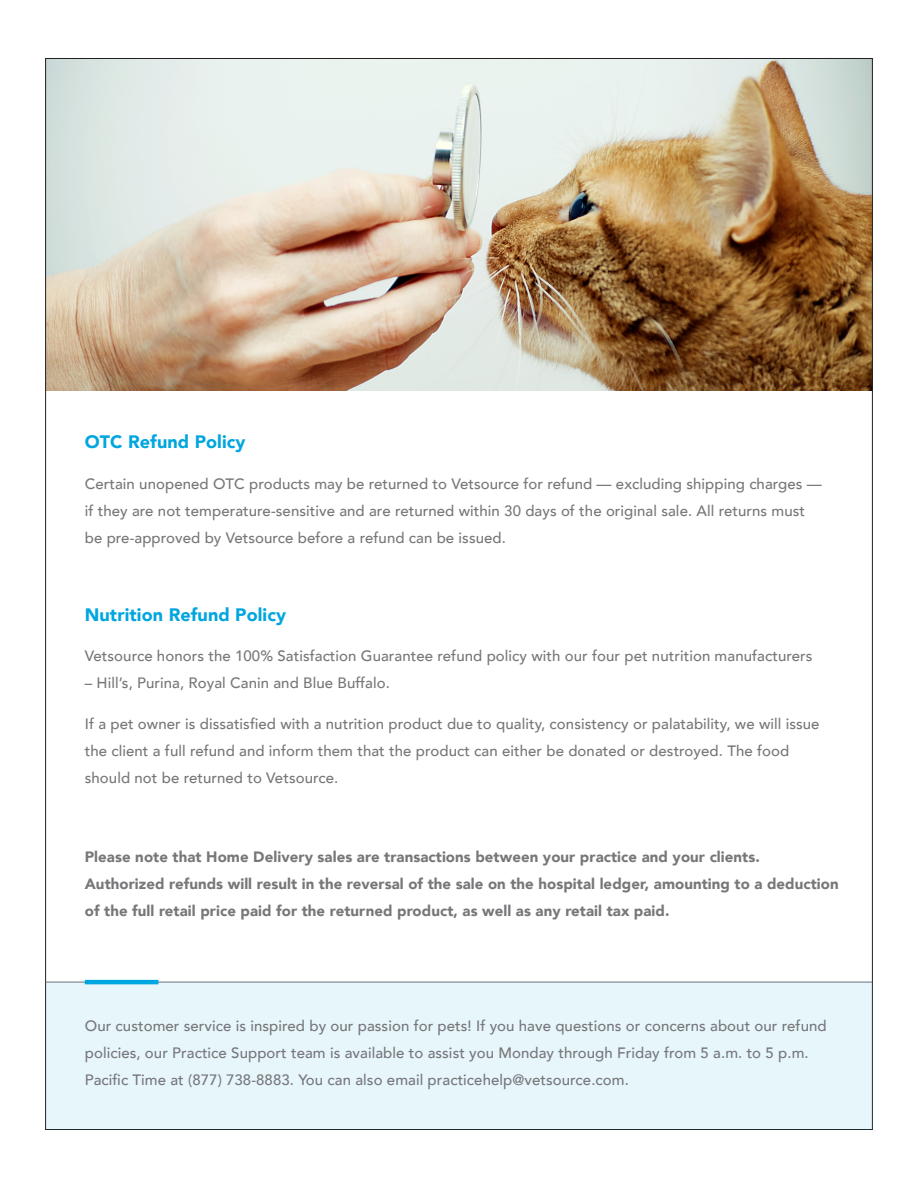
<style>
.page{position:relative;width:918px;height:1188px;background:#fff}
.page>*{position:absolute;margin:0;border:0;box-sizing:border-box;transform-origin:0 0}
.t1{font:900 18px "Avenir";letter-spacing:.005em;color:#00a6df}
.t2{font:500 15px/27px "Avenir";letter-spacing:.005em;color:#77777a}
.t3{font:900 15px/27px "Avenir";letter-spacing:.005em;color:#77777a}
</style>
<div class="page">
<img style="left:47px;top:60px;width:824px;height:331px">
<div style="left:46px;top:982px;width:826px;height:148px;background:#e6f6fb"></div>
<hr style="left:46px;top:982px;width:826px;height:1px;background:#77777a">
<hr style="left:85px;top:980px;width:73px;height:4px;background:#00a6df">
<p class="t1" style="left:85px;top:426px;width:162px">OTC Refund Policy</p>
<p class="t2" style="left:85px;top:469px;width:739px">Certain unopened OTC products may be returned to Vetsource for refund — excluding shipping charges — if they are not temperature-sensitive and are returned within 30 days of the original sale. All returns must be pre-approved by Vetsource before a refund can be issued.</p>
<p class="t1" style="left:85px;top:599px;width:203px">Nutrition Refund Policy</p>
<p class="t2" style="left:85px;top:641px;width:729px">Vetsource honors the 100% Satisfaction Guarantee refund policy with our four pet nutrition manufacturers</p>
<p class="t2" style="left:85px;top:668px;width:307px">– Hill’s, Purina, Royal Canin and Blue Buffalo.</p>
<p class="t2" style="left:85px;top:709px;width:736px">If a pet owner is dissatisfied with a nutrition product due to quality, consistency or palatability, we will issue the client a full refund and inform them that the product can either be donated or destroyed. The food should not be returned to Vetsource.</p>
<p class="t3" style="left:85px;top:843px;width:756px">Please note that Home Delivery sales are transactions between your practice and your clients.<br>Authorized refunds will result in the reversal of the sale on the hospital ledger, amounting to a deduction of the full retail price paid for the returned product, as well as any retail tax paid.</p>
<p class="t2" style="left:85px;top:1012px;width:743px">Our customer service is inspired by our passion for pets! If you have questions or concerns about our refund policies, our Practice Support team is available to assist you Monday through Friday from 5 a.m. to 5 p.m.<br>Pacific Time at (877) 738-8883. You can also email practicehelp@vetsource.com.</p>
</div>
